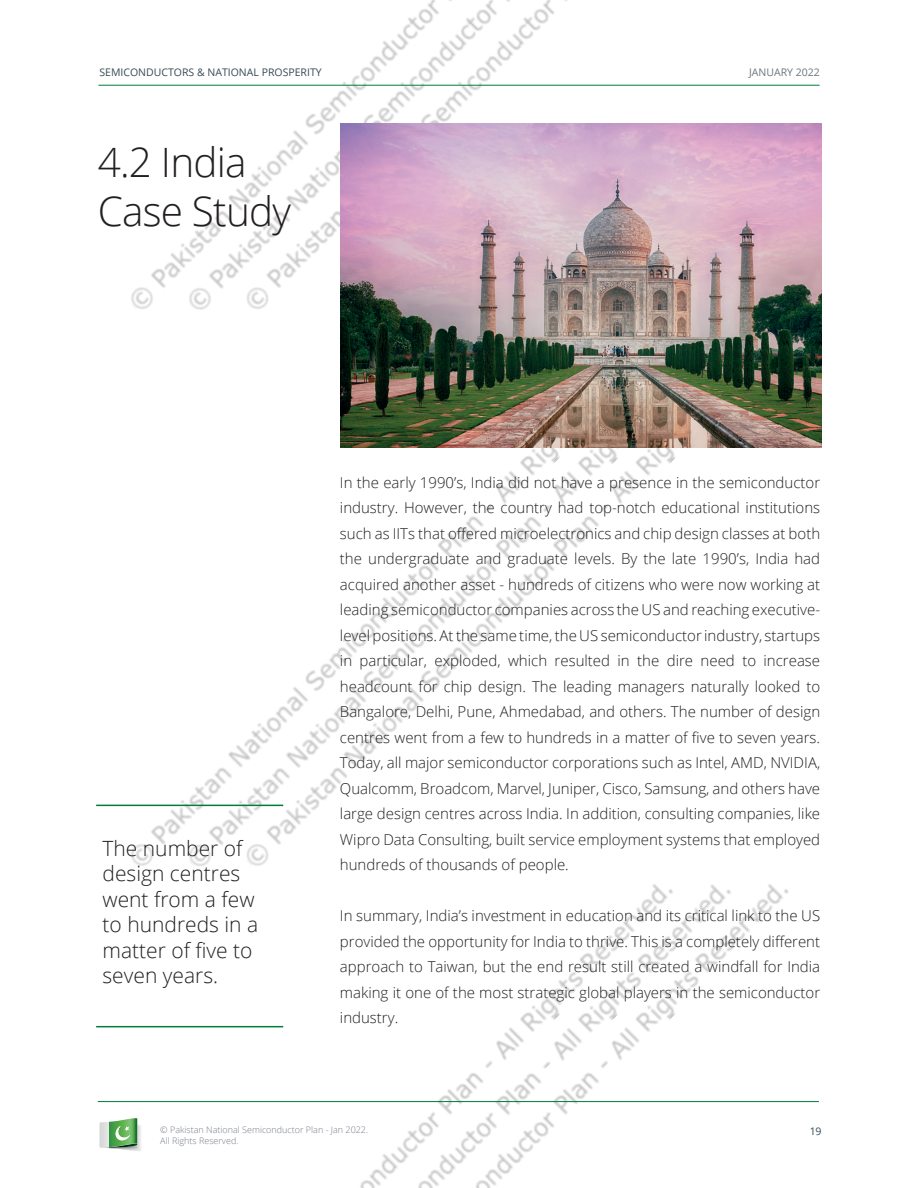
<style>
.page{position:relative;width:918px;height:1188px;background:#fff}
.page>*{position:absolute;margin:0;border:0;box-sizing:border-box;transform-origin:0 0}
.t1{font:300 40.5px/49.5px "Open Sans";letter-spacing:-.02em;color:#231f20}
.t2{font:300 21px/25.5px "Open Sans";color:#231f20}
.t3{font:300 15px/25.5px "Open Sans";color:#231f20;text-align:justify}
.t4{font:10.5px "Open Sans";color:#384b55}
.t5{font:10.5px "Open Sans";color:#6d767f}
.t6{font:300 9px "Open Sans";color:#757d87}
</style>
<div class="page">
<img style="left:181px;top:84px;width:57px;height:1019px">
<img style="left:238px;top:0;width:557px;height:1188px">
<hr style="left:98px;top:85px;width:722px;height:1px;background:#007c3b">
<hr style="left:98px;top:1101px;width:721px;height:1px;background:#007c3b">
<svg style="left:99px;top:1118px;width:42px;height:33px"></svg>
<img style="left:341px;top:124px;width:480px;height:324px">
<hr style="left:96px;top:805px;width:187px;height:1px;background:#007c3b">
<hr style="left:96px;top:1026px;width:187px;height:1px;background:#007c3b">
<p class="t4" style="left:99px;top:65px;width:224px">SEMICONDUCTORS &amp; NATIONAL PROSPERITY</p>
<p class="t5" style="left:749px;top:65px;width:72px">JANUARY 2022</p>
<h1 class="t1" style="left:98px;top:136px;width:195px">4.2 India<br>Case Study</h1>
<h2 class="t2" style="left:103px;top:835px;width:157px">The number of design centres went from a few to hundreds in a matter of five to seven years.</h2>
<p class="t3" style="left:340px;top:469px;width:482px">In the early 1990’s, India did not have a presence in the semiconductor industry. However, the country had top-notch educational institutions such as IITs that offered microelectronics and chip design classes at both the undergraduate and graduate levels. By the late 1990’s, India had acquired another asset - hundreds of citizens who were now working at leading semiconductor companies across the US and reaching executive&shy;level positions. At the same time, the US semiconductor industry, startups in particular, exploded, which resulted in the dire need to increase headcount for chip design. The leading managers naturally looked to Bangalore, Delhi, Pune, Ahmedabad, and others. The number of design centres went from a few to hundreds in a matter of five to seven years.<br>Today, all major semiconductor corporations such as Intel, AMD, NVIDIA, Qualcomm, Broadcom, Marvel, Juniper, Cisco, Samsung, and others have large design centres across India. In addition, consulting companies, like Wipro Data Consulting, built service employment systems that employed hundreds of thousands of people.</p>
<p class="t3" style="left:340px;top:903px;width:482px">In summary, India’s investment in education and its critical link to the US provided the opportunity for India to thrive. This is a completely different approach to Taiwan, but the end result still created a windfall for India making it one of the most strategic global players in the semiconductor industry.</p>
<p class="t6" style="left:160px;top:1124px;width:210px">© Pakistan National Semiconductor Plan - Jan 2022.</p>
<p class="t4" style="left:810px;top:1124px;width:13px">19</p>
<p class="t6" style="left:160px;top:1135px;width:80px">All Rights Reserved.</p>
</div>
